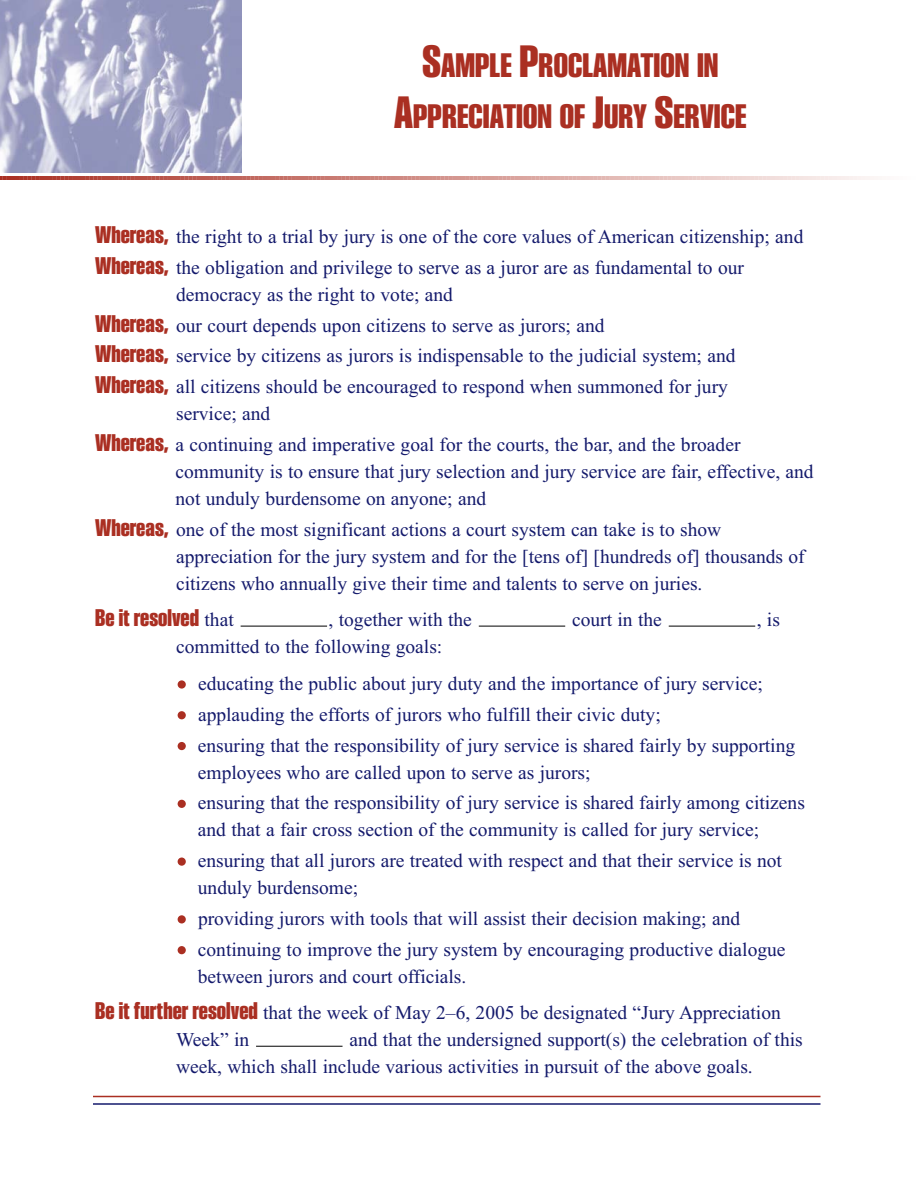
<style>
.page{position:relative;width:918px;height:1188px;background:#fff}
.page>*{position:absolute;margin:0;border:0;box-sizing:border-box;transform-origin:0 0}
.t1{font:700 34.8px/51px "Smart Sans";color:#aa2f22;text-align:center}
.t2{font:700 24.75px "Smart Sans";color:#aa2f22}
.t3{font:19.5px/30.8px "Times New Roman";color:#141a6c}
.s1{font-size:46.5px}
.s2{font-family:"Smart Sans";font-weight:700;font-size:24.75px;color:#aa2f22}
.s3{font-family:"Times New Roman";font-weight:400;font-size:19.5px;color:#141a6c}
</style>
<div class="page">
<svg style="left:0;top:176px;width:874px;height:4px;background:#d3948d"></svg>
<hr style="left:256px;top:1046px;width:87px;height:1px;background:#000">
<div style="left:178px;top:946px;width:8px;height:8px;background:#aa2f22;border-radius:50%"></div>
<div style="left:178px;top:915px;width:8px;height:8px;background:#aa2f22;border-radius:50%"></div>
<div style="left:178px;top:858px;width:8px;height:8px;background:#aa2f22;border-radius:50%"></div>
<div style="left:178px;top:800px;width:8px;height:8px;background:#aa2f22;border-radius:50%"></div>
<div style="left:178px;top:742px;width:8px;height:8px;background:#aa2f22;border-radius:50%"></div>
<div style="left:178px;top:711px;width:8px;height:8px;background:#aa2f22;border-radius:50%"></div>
<div style="left:178px;top:680px;width:8px;height:9px;background:#aa2f22;border-radius:50%"></div>
<hr style="left:669px;top:626px;width:86px;height:1px;background:#000">
<hr style="left:479px;top:626px;width:86px;height:1px;background:#000">
<hr style="left:241px;top:626px;width:86px;height:1px;background:#000">
<hr style="left:93px;top:1096px;width:727px;height:1px;background:#aa2f22">
<hr style="left:93px;top:1103px;width:727px;height:2px;background:#141a6c">
<img style="left:0;top:0;width:241px;height:173px">
<h1 class="t1" style="left:394px;top:42px;width:354px"><span class="s1">S</span>AMPLE <span class="s1">P</span>ROCLAMATION IN<br><span class="s1">A</span>PPRECIATION OF <span class="s1">J</span>URY <span class="s1">S</span>ERVICE</h1>
<p class="t3" style="left:95px;top:221px;width:710px"><span class="s2">Whereas,</span> the right to a trial by jury is one of the core values of American citizenship; and<br><span class="s2">Whereas,</span> the obligation and privilege to serve as a juror are as fundamental to our</p>
<p class="t3" style="left:95px;top:279px;width:642px;text-indent:81px">democracy as the right to vote; and<br><span class="s2">Whereas,</span> our court depends upon citizens to serve as jurors; and<br><span class="s2">Whereas,</span> service by citizens as jurors is indispensable to the judicial system; and <span class="s2">Whereas,</span> all citizens should be encouraged to respond when summoned for jury</p>
<p class="t3" style="left:95px;top:398px;width:647px;text-indent:81px">service; and<br><span class="s2">Whereas,</span> a continuing and imperative goal for the courts, the bar, and the broader</p>
<p class="t3" style="left:176px;top:458px;width:640px;line-height:27px">community is to ensure that jury selection and jury service are fair, effective, and not unduly burdensome on anyone; and</p>
<p class="t3" style="left:176px;top:515px;width:630px;line-height:27px;text-indent:-81px"><span class="s2">Whereas,</span> one of the most significant actions a court system can take is to show appreciation for the jury system and for the [tens of] [hundreds of] thousands of citizens who annually give their time and talents to serve on juries.</p>
<p class="t2" style="left:95px;top:610px;width:140px">Be it resolved <span class="s3">that</span></p>
<p class="t3" style="left:329px;top:604px;width:145px">, together with the</p>
<p class="t3" style="left:572px;top:604px;width:91px">court in the</p>
<p class="t3" style="left:757px;top:604px;width:25px">, is</p>
<p class="t3" style="left:198px;top:628px;width:566px;line-height:36.8px;text-indent:-22px">committed to the following goals:<br>educating the public about jury duty and the importance of jury service;</p>
<p class="t3" style="left:198px;top:699px;width:599px">applauding the efforts of jurors who fulfill their civic duty;<br>ensuring that the responsibility of jury service is shared fairly by supporting</p>
<p class="t3" style="left:198px;top:757px;width:609px">employees who are called upon to serve as jurors;<br>ensuring that the responsibility of jury service is shared fairly among citizens</p>
<p class="t3" style="left:198px;top:814px;width:586px">and that a fair cross section of the community is called for jury service; ensuring that all jurors are treated with respect and that their service is not</p>
<p class="t3" style="left:198px;top:872px;width:589px">unduly burdensome;<br>providing jurors with tools that will assist their decision making; and continuing to improve the jury system by encouraging productive dialogue</p>
<p class="t3" style="left:95px;top:958px;width:687px;line-height:36.8px;text-indent:103px">between jurors and court officials.<br><span class="s2">Be it further resolved</span> that the week of May 2–6, 2005 be designated “Jury Appreciation</p>
<p class="t3" style="left:176px;top:1024px;width:75px">Week” in</p>
<p class="t3" style="left:176px;top:1026px;width:628px;line-height:27px;text-indent:173px">and that the undersigned support(s) the celebration of this week, which shall include various activities in pursuit of the above goals.</p>
</div>
